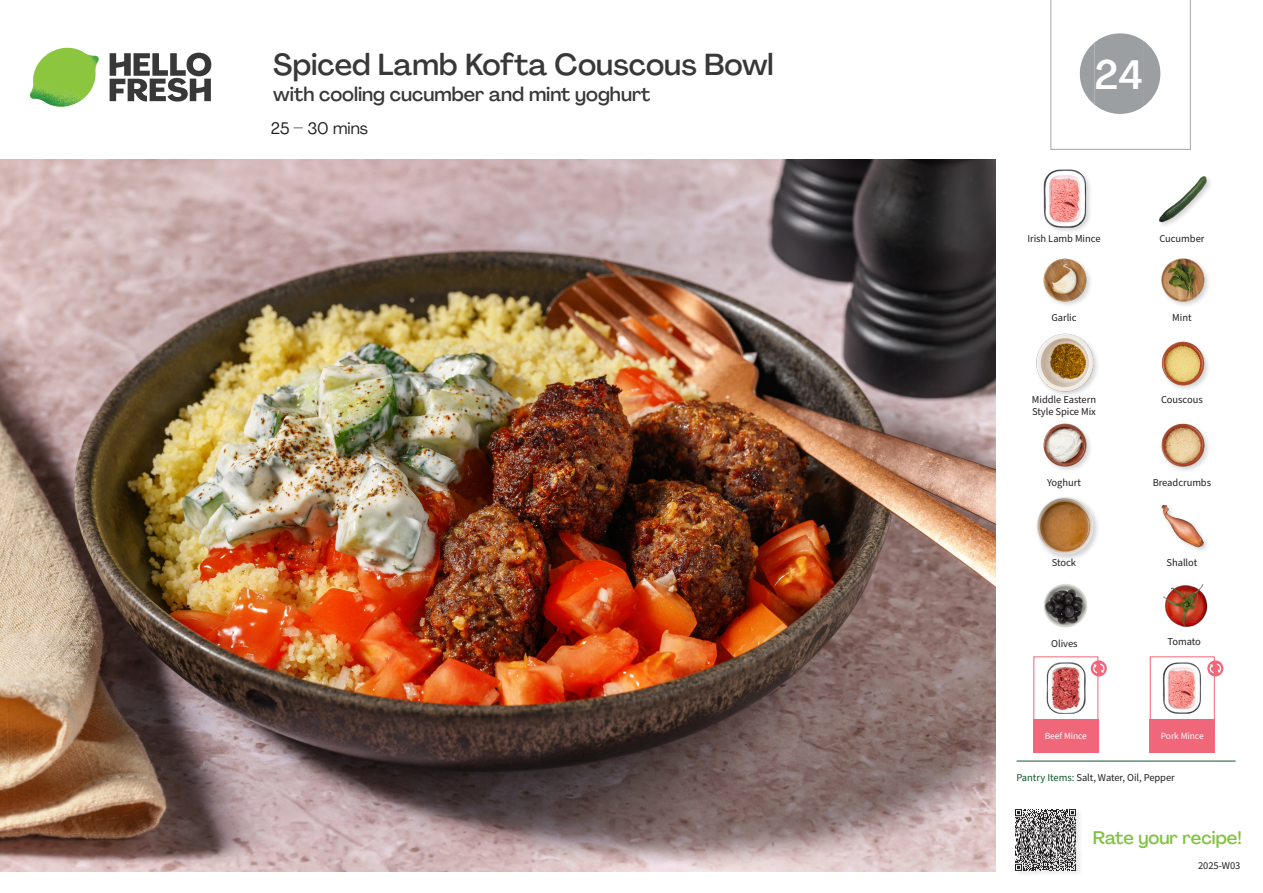
<style>
.page{position:relative;width:1263px;height:893px;background:#fff}
.page>*{position:absolute;margin:0;border:0;box-sizing:border-box;transform-origin:0 0}
._24_Recipe_Nr_Bag{font:500 40.5px "Agrandir";color:#fff}
._15_Titel_UK{font:500 30px "Agrandir";color:#383839}
._15_Titel_UK-2{font:500 19.5px "Agrandir";color:#383839}
.t1{font:500 18px "Agrandir";color:#81c340}
._02_Box_Type{font:16.5px "Agrandir";color:#231f20}
._18_FRONT_ingredients_UK{font:10.5px "Source Sans Pro";letter-spacing:-.005em;color:#231f20}
.t2{font:10.5px "Source Sans Variable";letter-spacing:-.005em;color:#231f20}
._18_FRONT_ingredients{font:9.45px "Source Sans Pro";letter-spacing:-.005em;color:#fff}
.s1{font-family:"Source Sans Pro";color:#0e572c}
</style>
<div class="page">
<svg style="left:110px;top:53px;width:101px;height:49px"></svg>
<img style="left:30px;top:48px;width:69px;height:59px">
<img style="left:0;top:159px;width:995px;height:713px">
<svg style="left:1207px;top:660px;width:16px;height:16px"></svg>
<svg style="left:1209px;top:663px;width:12px;height:10px"></svg>
<svg style="left:1091px;top:660px;width:16px;height:16px"></svg>
<svg style="left:1092px;top:663px;width:13px;height:10px"></svg>
<hr style="left:1016px;top:761px;width:219px;height:1px;background:#0e572c">
<div style="left:1014px;top:808px;width:69px;height:69px;background:#f8f8f8"></div>
<img style="left:1015px;top:809px;width:63px;height:64px">
<img style="left:1158px;top:176px;width:52px;height:50px">
<div style="left:1042px;top:169px;width:51px;height:65px;background:#231f20;opacity:.2"></div>
<img style="left:1042px;top:170px;width:51px;height:57px">
<img style="left:1161px;top:258px;width:47px;height:48px">
<img style="left:1043px;top:258px;width:48px;height:47px">
<div style="left:1035px;top:333px;width:65px;height:65px;background:#231f20;opacity:.2"></div>
<img style="left:1036px;top:334px;width:58px;height:57px">
<img style="left:1161px;top:423px;width:48px;height:48px">
<img style="left:1043px;top:423px;width:48px;height:47px">
<img style="left:1161px;top:504px;width:46px;height:47px">
<div style="left:1035px;top:495px;width:65px;height:67px;background:#231f20;opacity:.2"></div>
<img style="left:1036px;top:497px;width:58px;height:58px">
<div style="left:1150px;top:656px;width:65px;height:65px;border:1px solid #f1677a"></div>
<div style="left:1150px;top:719px;width:65px;height:33px;background:#f1677a"></div>
<img style="left:1162px;top:662px;width:46px;height:52px">
<div style="left:1033px;top:719px;width:65px;height:33px;background:#f1677a"></div>
<div style="left:1033px;top:656px;width:65px;height:65px;border:1px solid #f1677a"></div>
<img style="left:1046px;top:662px;width:46px;height:52px">
<img style="left:1161px;top:341px;width:47px;height:48px">
<img style="left:1044px;top:584px;width:44px;height:44px">
<img style="left:1163px;top:584px;width:45px;height:43px">
<svg style="left:1050px;top:0;width:141px;height:150px"></svg>
<p class="_15_Titel_UK" style="left:273px;top:46px;width:502px">Spiced Lamb Kofta Couscous Bowl</p>
<p class="_15_Titel_UK-2" style="left:273px;top:82px;width:379px">with cooling cucumber and mint yoghurt</p>
<p class="_02_Box_Type" style="left:271px;top:118px;width:99px">25 – 30 mins</p>
<p class="_24_Recipe_Nr_Bag" style="left:1095px;top:50px;width:50px">24</p>
<p class="_18_FRONT_ingredients_UK" style="left:1027px;top:232px;width:75px">Irish Lamb Mince</p>
<p class="_18_FRONT_ingredients_UK" style="left:1159px;top:232px;width:47px">Cucumber</p>
<p class="_18_FRONT_ingredients_UK" style="left:1051px;top:311px;width:27px">Garlic</p>
<p class="_18_FRONT_ingredients_UK" style="left:1172px;top:311px;width:21px">Mint</p>
<p class="_18_FRONT_ingredients_UK" style="left:1032px;top:392px;width:66px">Middle Eastern</p>
<p class="_18_FRONT_ingredients_UK" style="left:1161px;top:392px;width:43px">Couscous</p>
<p class="_18_FRONT_ingredients_UK" style="left:1032px;top:404px;width:65px">Style Spice Mix</p>
<p class="_18_FRONT_ingredients_UK" style="left:1047px;top:476px;width:35px">Yoghurt</p>
<p class="_18_FRONT_ingredients_UK" style="left:1153px;top:476px;width:60px">Breadcrumbs</p>
<p class="_18_FRONT_ingredients_UK" style="left:1052px;top:556px;width:26px">Stock</p>
<p class="_18_FRONT_ingredients_UK" style="left:1166px;top:556px;width:32px">Shallot</p>
<p class="_18_FRONT_ingredients_UK" style="left:1051px;top:636px;width:28px">Olives</p>
<p class="_18_FRONT_ingredients_UK" style="left:1167px;top:634px;width:35px">Tomato</p>
<p class="_18_FRONT_ingredients" style="left:1045px;top:729px;width:44px">Beef Mince</p>
<p class="_18_FRONT_ingredients" style="left:1161px;top:729px;width:44px">Pork Mince</p>
<p class="t2" style="left:1016px;top:771px;width:160px"><span class="s1">Pantry Items:</span> Salt, Water, Oil, Pepper</p>
<h3 class="t1" style="left:1093px;top:827px;width:150px">Rate your recipe!</h3>
<p class="t2" style="left:1198px;top:859px;width:44px">2025-W03</p>
</div>
